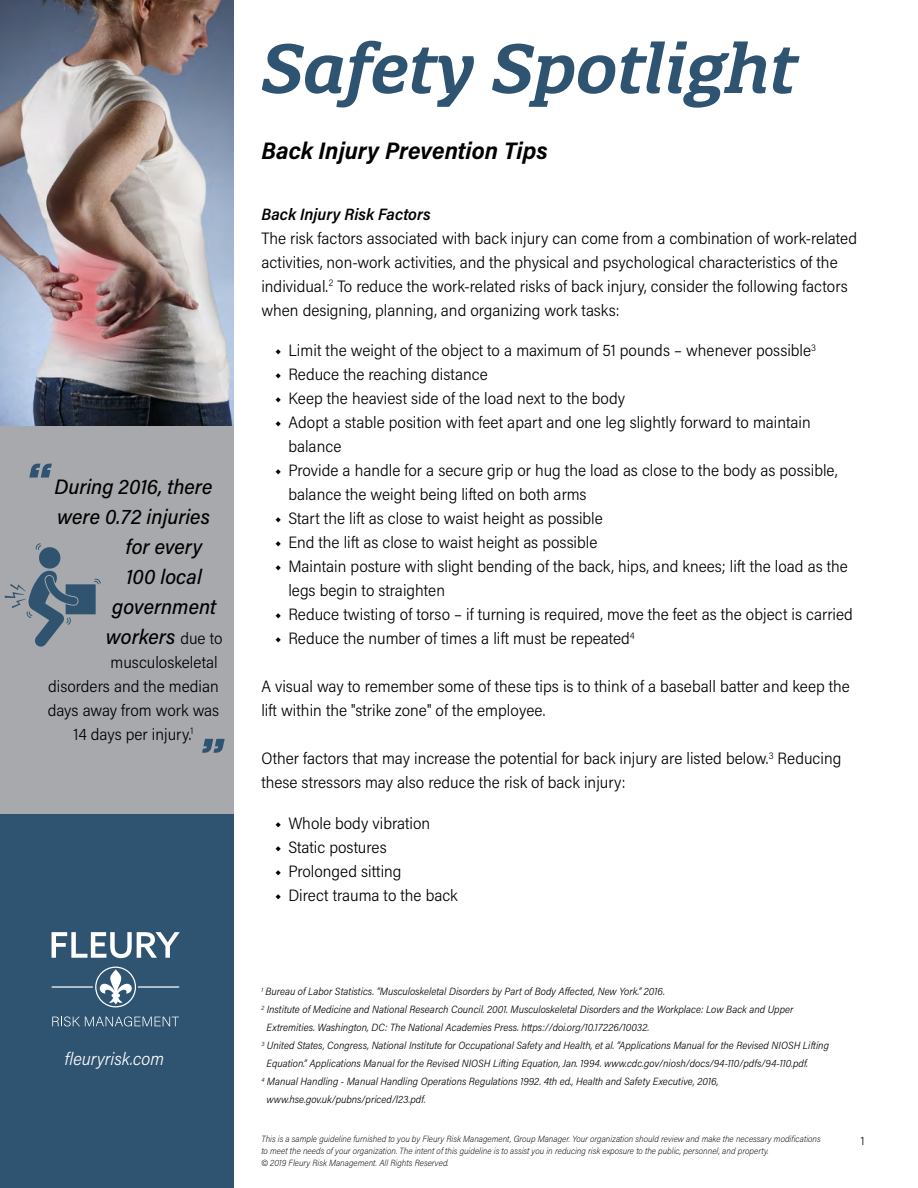
<style>
.page{position:relative;width:918px;height:1188px;background:#fff}
.page>*{position:absolute;margin:0;border:0;box-sizing:border-box;transform-origin:0 0}
.t1{font:italic 600 67.5px "Quatro Slab";color:#2e5471}
.t2{font:italic 600 52.5px "Quatro Slab";color:#2e5471}
.t3{font:italic 700 24px "Acumin Pro Semi Cond";color:#000}
.t4{font:italic 500 21px "Acumin Pro Semi Cond";color:#000}
.t5{font:italic 300 18px "Acumin Pro Semi Cond";color:#fff}
.t6{font:300 16.5px/24px "Acumin Pro Semi Cond";color:#000}
.t7{font:italic 600 16.5px "Acumin Pro Semi Cond";color:#000}
.t8{font:300 12px "Acumin Pro Semi Cond";color:#000}
.t9{font:italic 300 10.5px "Acumin Pro Semi Cond";color:#000}
.t10{font:italic 200 9px/12px "Acumin Pro Semi Cond";color:#000}
.s1{font-weight:300;font-style:normal;font-size:16.5px}
</style>
<div class="page">
<div style="left:0;top:426px;width:233px;height:408px;background:#a7a9ac"></div>
<img style="left:0;top:0;width:233px;height:426px">
<div style="left:0;top:815px;width:233px;height:373px;background:#2e5471"></div>
<svg style="left:5px;top:543px;width:96px;height:104px"></svg>
<svg style="left:52px;top:932px;width:128px;height:26px"></svg>
<svg style="left:52px;top:1017px;width:127px;height:9px"></svg>
<svg style="left:100px;top:969px;width:32px;height:35px"></svg>
<div style="left:95px;top:967px;width:41px;height:40px;border:1px solid #fff;border-radius:50%"></div>
<hr style="left:52px;top:986px;width:40px;height:2px;background:#fff">
<hr style="left:138px;top:986px;width:41px;height:2px;background:#fff">
<h2 class="t2" style="left:24px;top:452px;width:27px">“</h2>
<p class="t4" style="left:54px;top:472px;width:160px">During 2016, there</p>
<p class="t4" style="left:57px;top:502px;width:154px">were 0.72 injuries</p>
<p class="t4" style="left:126px;top:532px;width:78px">for every</p>
<p class="t4" style="left:126px;top:562px;width:77px">100 local</p>
<p class="t4" style="left:112px;top:592px;width:105px">government</p>
<p class="t4" style="left:106px;top:622px;width:118px">workers <span class="s1">due to</span></p>
<p class="t6" style="left:111px;top:650px;width:109px">musculoskeletal</p>
<p class="t6" style="left:48px;top:674px;width:172px">disorders and the median</p>
<p class="t6" style="left:48px;top:698px;width:173px">days away from work was</p>
<p class="t6" style="left:73px;top:722px;width:122px">14 days per injury.<sup>1</sup></p>
<h2 class="t2" style="left:197px;top:727px;width:27px">”</h2>
<p class="t5" style="left:65px;top:1046px;width:101px">fleuryrisk.com</p>
<h1 class="t1" style="left:261px;top:26px;width:537px">Safety Spotlight</h1>
<h3 class="t3" style="left:261px;top:134px;width:288px">Back Injury Prevention Tips</h3>
<p class="t7" style="left:261px;top:202px;width:171px">Back Injury Risk Factors</p>
<p class="t6" style="left:261px;top:225px;width:597px">The risk factors associated with back injury can come from a combination of work-related activities, non-work activities, and the physical and psychological characteristics of the individual.<sup>2</sup> To reduce the work-related risks of back injury, consider the following factors when designing, planning, and organizing work tasks:</p>
<p class="t6" style="left:275px;top:338px;width:542px">◆ Limit the weight of the object to a maximum of 51 pounds – whenever possible<sup>3</sup></p>
<p class="t6" style="left:275px;top:362px;width:214px">◆ Reduce the reaching distance</p>
<p class="t6" style="left:275px;top:386px;width:351px">◆ Keep the heaviest side of the load next to the body</p>
<p class="t6" style="left:288px;top:410px;width:524px;text-indent:-13px">◆ Adopt a stable position with feet apart and one leg slightly forward to maintain balance</p>
<p class="t6" style="left:288px;top:458px;width:551px;text-indent:-13px">◆ Provide a handle for a secure grip or hug the load as close to the body as possible, balance the weight being lifted on both arms</p>
<p class="t6" style="left:275px;top:506px;width:329px">◆ Start the lift as close to waist height as possible</p>
<p class="t6" style="left:275px;top:530px;width:324px">◆ End the lift as close to waist height as possible</p>
<p class="t6" style="left:288px;top:554px;width:561px;text-indent:-13px">◆ Maintain posture with slight bending of the back, hips, and knees; lift the load as the legs begin to straighten</p>
<p class="t6" style="left:275px;top:602px;width:579px">◆ Reduce twisting of torso – if turning is required, move the feet as the object is carried</p>
<p class="t6" style="left:275px;top:626px;width:361px">◆ Reduce the number of times a lift must be repeated<sup>4</sup></p>
<p class="t6" style="left:261px;top:674px;width:590px">A visual way to remember some of these tips is to think of a baseball batter and keep the lift within the "strike zone" of the employee.</p>
<p class="t6" style="left:261px;top:746px;width:582px">Other factors that may increase the potential for back injury are listed below.<sup>3</sup> Reducing these stressors may also reduce the risk of back injury:</p>
<p class="t6" style="left:275px;top:810px;width:156px">◆ Whole body vibration</p>
<p class="t6" style="left:275px;top:834px;width:113px">◆ Static postures</p>
<p class="t6" style="left:275px;top:858px;width:128px">◆ Prolonged sitting</p>
<p class="t6" style="left:275px;top:882px;width:184px">◆ Direct trauma to the back</p>
<p class="t9" style="left:261px;top:984px;width:405px"><sup>1</sup> Bureau of Labor Statistics. “Musculoskeletal Disorders by Part of Body Affected, New York.” 2016.</p>
<p class="t9" style="left:261px;top:1002px;width:534px"><sup>2</sup> Institute of Medicine and National Research Council. 2001. Musculoskeletal Disorders and the Workplace: Low Back and Upper</p>
<p class="t9" style="left:267px;top:1020px;width:384px">Extremities. Washington, DC: The National Academies Press. https://doi.org/10.17226/10032.</p>
<p class="t9" style="left:261px;top:1038px;width:569px"><sup>3</sup> United States, Congress, National Institute for Occupational Safety and Health, et al. “Applications Manual for the Revised NIOSH Lifting</p>
<p class="t9" style="left:267px;top:1056px;width:543px">Equation.” Applications Manual for the Revised NIOSH Lifting Equation, Jan. 1994. www.cdc.gov/niosh/docs/94-110/pdfs/94-110.pdf.</p>
<p class="t9" style="left:261px;top:1074px;width:459px"><sup>4</sup> Manual Handling - Manual Handling Operations Regulations 1992. 4th ed., Health and Safety Executive, 2016,</p>
<p class="t9" style="left:267px;top:1092px;width:160px">www.hse.gov.uk/pubns/priced/l23.pdf.</p>
<p class="t10" style="left:261px;top:1132px;width:561px">This is a sample guideline furnished to you by Fleury Risk Management, Group Manager. Your organization should review and make the necessary modifications to meet the needs of your organization. The intent of this guideline is to assist you in reducing risk exposure to the public, personnel, and property.<br>© 2019 Fleury Risk Management. All Rights Reserved.</p>
<p class="t8" style="left:861px;top:1132px;width:5px">1</p>
</div>
